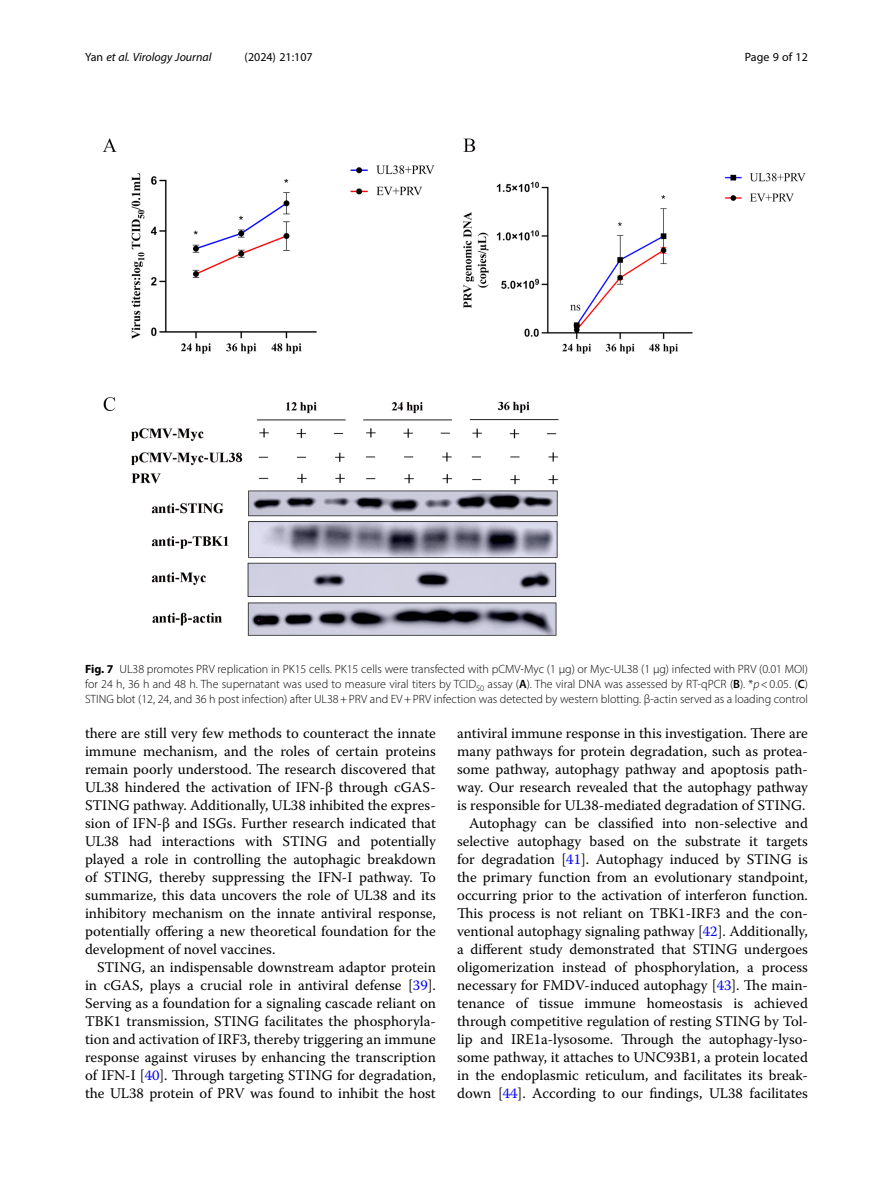
<style>
.page{position:relative;width:893px;height:1191px;background:#fff}
.page>*{position:absolute;margin:0;border:0;box-sizing:border-box;transform-origin:0 0}
.Body_Text_Indent{font:14.7px/18px "Warnock Pro";color:#000;text-align:justify}
.Figure_Caption{font:300 12px/15px "Myriad Pro";color:#000;text-align:justify}
.t1{font:italic 12px "Myriad Pro";color:#000}
.t2{font:12px "Myriad Pro";color:#000}
.s1{font-style:normal}
.s2{font-weight:700}
.s3{font-weight:600}
.s4{font-style:italic}
.s5{color:#00f}
</style>
<div class="page">
<img style="left:102px;top:138px;width:704px;height:498px">
<p class="t1" style="left:85px;top:50px;width:128px"><span class="s1">Yan</span> et al. Virology Journal</p>
<p class="t2" style="left:245px;top:50px;width:70px">(2024) 21:107</p>
<p class="t2" style="left:745px;top:50px;width:65px">Page 9 of 12</p>
<p class="Figure_Caption" style="left:85px;top:661px;width:724px"><span class="s2">Fig. 7</span> UL38 promotes PRV replication in PK15 cells. PK15 cells were transfected with pCMV-Myc (1 µg) or Myc-UL38 (1 µg) infected with PRV (0.01 MOI) for 24 h, 36 h and 48 h. The supernatant was used to measure viral titers by TCID<sub>50</sub> assay (<span class="s3">A</span>). The viral DNA was assessed by RT-qPCR (<span class="s3">B</span>). *<span class="s4">p</span>&lt;0.05. (<span class="s3">C</span>)<br>STING blot (12, 24, and 36 h post infection) after UL38+PRV and EV+PRV infection was detected by western blotting. β-actin served as a loading control</p>
<p class="Body_Text_Indent" style="left:85px;top:724px;width:352px">there are still very few methods to counteract the innate immune mechanism, and the roles of certain proteins remain poorly understood. The research discovered that UL38 hindered the activation of IFN-β through cGAS-STING pathway. Additionally, UL38 inhibited the expres&shy;sion of IFN-β and ISGs. Further research indicated that UL38 had interactions with STING and potentially played a role in controlling the autophagic breakdown of STING, thereby suppressing the IFN-I pathway. To summarize, this data uncovers the role of UL38 and its inhibitory mechanism on the innate antiviral response, potentially offering a new theoretical foundation for the development of novel vaccines.</p>
<p class="Body_Text_Indent" style="left:85px;top:958px;width:352px;text-indent:12px">STING, an indispensable downstream adaptor protein in cGAS, plays a crucial role in antiviral defense [<span class="s5">39</span>].<br>Serving as a foundation for a signaling cascade reliant on TBK1 transmission, STING facilitates the phosphoryla&shy;tion and activation of IRF3, thereby triggering an immune response against viruses by enhancing the transcription of IFN-I [<span class="s5">40</span>]. Through targeting STING for degradation, the UL38 protein of PRV was found to inhibit the host</p>
<p class="Body_Text_Indent" style="left:457px;top:724px;width:352px">antiviral immune response in this investigation. There are many pathways for protein degradation, such as protea&shy;some pathway, autophagy pathway and apoptosis path&shy;way. Our research revealed that the autophagy pathway is responsible for UL38-mediated degradation of STING.</p>
<p class="Body_Text_Indent" style="left:457px;top:814px;width:352px;text-indent:12px">Autophagy can be classified into non-selective and selective autophagy based on the substrate it targets for degradation [<span class="s5">41</span>]. Autophagy induced by STING is the primary function from an evolutionary standpoint, occurring prior to the activation of interferon function.<br>This process is not reliant on TBK1-IRF3 and the con&shy;ventional autophagy signaling pathway [<span class="s5">42</span>]. Additionally, a different study demonstrated that STING undergoes oligomerization instead of phosphorylation, a process necessary for FMDV-induced autophagy [<span class="s5">43</span>]. The main&shy;tenance of tissue immune homeostasis is achieved through competitive regulation of resting STING by Tol&shy;lip and IRE1a-lysosome. Through the autophagy-lyso&shy;some pathway, it attaches to UNC93B1, a protein located in the endoplasmic reticulum, and facilitates its break&shy;down [<span class="s5">44</span>]. According to our findings, UL38 facilitates</p>
</div>
